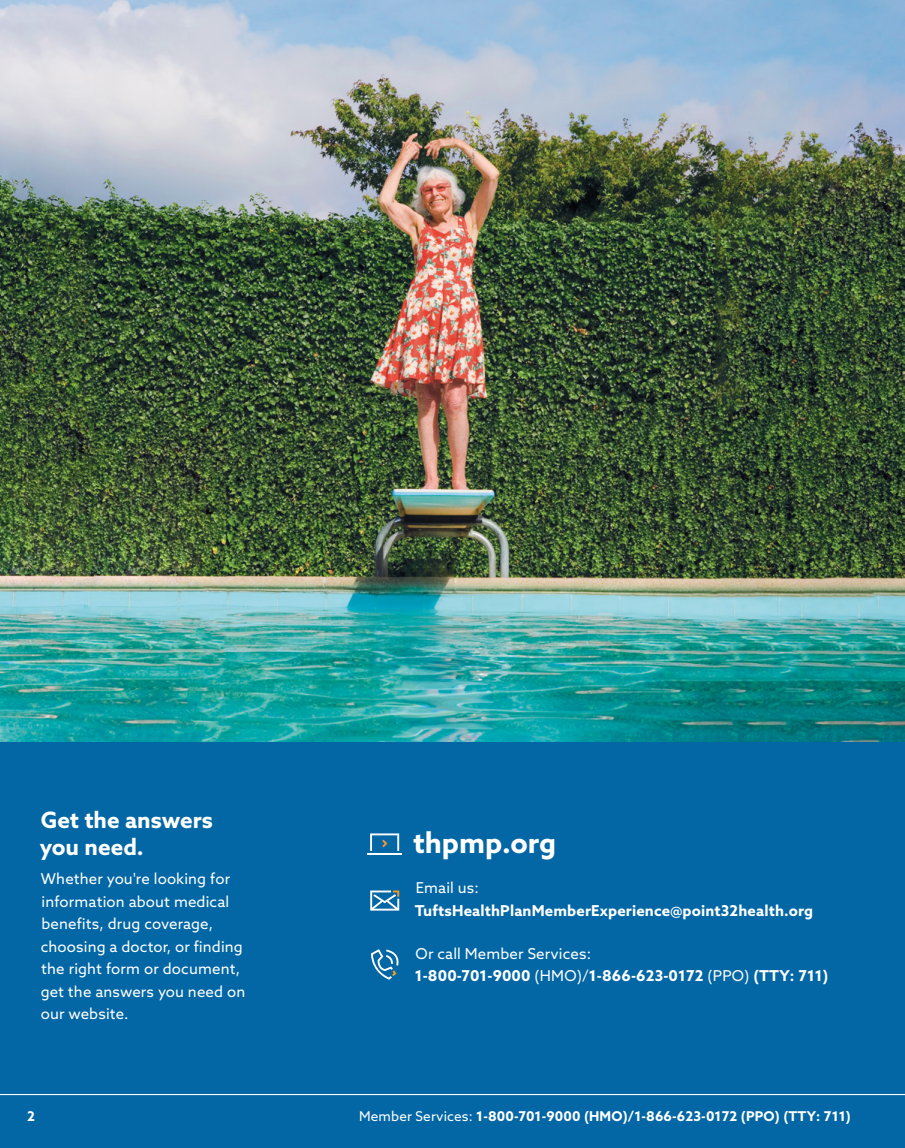
<style>
.page{position:relative;width:905px;height:1148px;background:#fff}
.page>*{position:absolute;margin:0;border:0;box-sizing:border-box;transform-origin:0 0}
.Body__Sidebar{font:700 28.5px "Azo Sans";color:#fff}
.t1{font:700 22.5px/27px "Azo Sans";color:#fff}
.Body{font:15px/22.5px "Azo Sans";letter-spacing:.01em;color:#fff}
.Body-2{font:700 15px/22.5px "Azo Sans";letter-spacing:.01em;color:#fff}
.t2{font:700 13.5px "Azo Sans";letter-spacing:.01em;color:#fff}
.s1{font-weight:400}
</style>
<div class="page">
<img style="left:0;top:0;width:904px;height:742px">
<div style="left:0;top:742px;width:904px;height:406px;background:#0367a5"></div>
<hr style="left:367px;top:853px;width:35px;height:2px;background:#fff">
<svg style="left:370px;top:833px;width:29px;height:17px"></svg>
<svg style="left:370px;top:890px;width:29px;height:20px"></svg>
<svg style="left:371px;top:949px;width:28px;height:30px"></svg>
<hr style="left:0;top:1094px;width:904px;height:1px;background:#fff">
<h2 class="t1" style="left:40px;top:806px;width:174px">Get the answers you need.</h2>
<p class="Body" style="left:41px;top:867px;width:206px">Whether you're looking for information about medical benefits, drug coverage, choosing a doctor, or finding the right form or document, get the answers you need on our website.</p>
<p class="Body__Sidebar" style="left:413px;top:824px;width:145px">thpmp.org</p>
<p class="Body-2" style="left:415px;top:876px;width:400px"><span class="s1">Email us:<br></span>TuftsHealthPlanMemberExperience@point32health.org</p>
<p class="Body-2" style="left:415px;top:941px;width:415px"><span class="s1">Or call Member Services:<br></span>1-800-701-9000 <span class="s1">(HMO)/</span>1-866-623-0172 <span class="s1">(PPO)</span> (TTY: 711)</p>
<p class="t2" style="left:27px;top:1107px;width:9px">2</p>
<p class="t2" style="left:359px;top:1107px;width:493px"><span class="s1">Member Services:</span> 1-800-701-9000 (HMO)/1-866-623-0172 (PPO) (TTY: 711)</p>
</div>
